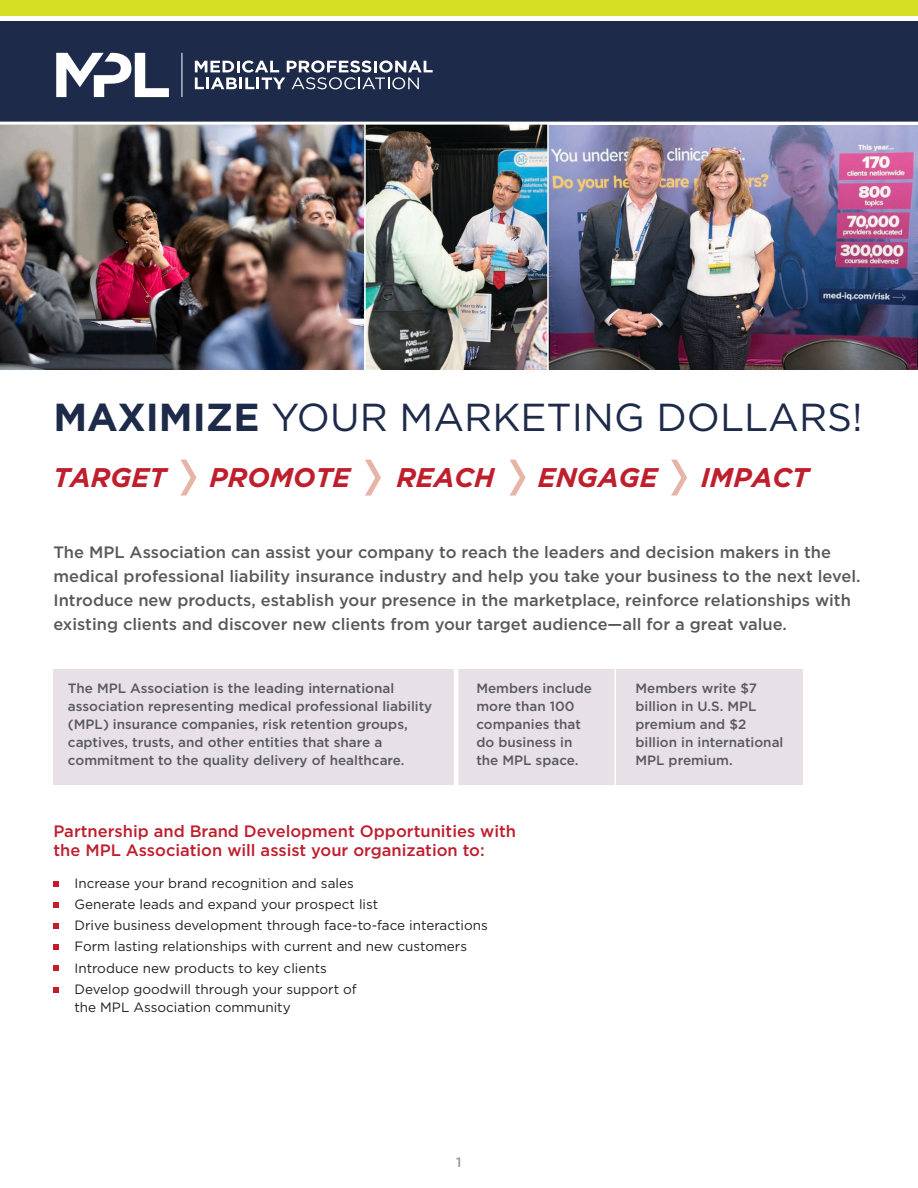
<style>
.page{position:relative;width:918px;height:1188px;background:#fff}
.page>*{position:absolute;margin:0;border:0;box-sizing:border-box;transform-origin:0 0}
.t1{font:39px "Gotham";color:#1e2a4a}
.t2{font:italic 700 27px "Gotham";color:#bf1e2d}
.t3{font:500 16.5px/24px "Gotham";color:#58595b}
.t4{font:500 16.5px/19.5px "Gotham";color:#bf1e2d}
.t5{font:500 13.5px/18px "Gotham";color:#58595b}
.t6{font:13.5px/21.3px "Gotham";color:#231f20}
.t7{font:500 13.5px "Gotham";color:#949698}
.s1{font-weight:700}
</style>
<div class="page">
<img style="left:0;top:125px;width:918px;height:245px">
<div style="left:53px;top:669px;width:750px;height:115px;background:#e7e1e7"></div>
<svg style="left:53px;top:881px;width:6px;height:5px"></svg>
<svg style="left:53px;top:902px;width:6px;height:5px"></svg>
<svg style="left:53px;top:923px;width:6px;height:6px"></svg>
<svg style="left:53px;top:945px;width:6px;height:5px"></svg>
<svg style="left:53px;top:966px;width:6px;height:5px"></svg>
<svg style="left:53px;top:987px;width:6px;height:5px"></svg>
<svg style="left:180px;top:460px;width:16px;height:36px"></svg>
<svg style="left:365px;top:460px;width:16px;height:36px"></svg>
<svg style="left:510px;top:460px;width:16px;height:36px"></svg>
<svg style="left:671px;top:460px;width:16px;height:36px"></svg>
<div style="left:0;top:0;width:918px;height:16px;background:#d7df23"></div>
<hr style="left:454px;top:662px;width:4px;height:128px;background:#fff">
<hr style="left:614px;top:662px;width:2px;height:128px;background:#fff">
<div style="left:0;top:22px;width:918px;height:102px;background:#1e2a4a"></div>
<svg style="left:195px;top:61px;width:238px;height:28px"></svg>
<svg style="left:56px;top:52px;width:113px;height:45px"></svg>
<hr style="left:182px;top:53px;width:1px;height:44px;background:#fff">
<hr style="left:0;top:122px;width:918px;height:3px;background:#fff">
<hr style="left:364px;top:123px;width:2px;height:250px;background:#fff">
<hr style="left:547px;top:123px;width:2px;height:249px;background:#fff">
<h1 class="t1" style="left:53px;top:393px;width:811px"><span class="s1">MAXIMIZE</span> YOUR MARKETING DOLLARS!</h1>
<h2 class="t2" style="left:53px;top:460px;width:114px">TARGET</h2>
<h2 class="t2" style="left:209px;top:460px;width:143px">PROMOTE</h2>
<h2 class="t2" style="left:396px;top:460px;width:100px">REACH</h2>
<h2 class="t2" style="left:538px;top:460px;width:121px">ENGAGE</h2>
<h2 class="t2" style="left:701px;top:460px;width:109px">IMPACT</h2>
<p class="t3" style="left:53px;top:539px;width:809px">The MPL Association can assist your company to reach the leaders and decision makers in the medical professional liability insurance industry and help you take your business to the next level.<br>Introduce new products, establish your presence in the marketplace, reinforce relationships with existing clients and discover new clients from your target audience—all for a great value.</p>
<p class="t5" style="left:68px;top:679px;width:366px">The MPL Association is the leading international association representing medical professional liability (MPL) insurance companies, risk retention groups, captives, trusts, and other entities that share a commitment to the quality delivery of healthcare.</p>
<p class="t5" style="left:476px;top:679px;width:117px">Members include more than 100 companies that do business in the MPL space.</p>
<p class="t5" style="left:635px;top:679px;width:149px">Members write $7 billion in U.S. MPL premium and $2 billion in international<br>MPL premium.</p>
<p class="t4" style="left:53px;top:821px;width:464px">Partnership and Brand Development Opportunities with the MPL Association will assist your organization to:</p>
<p class="t6" style="left:74px;top:872px;width:415px">Increase your brand recognition and sales<br>Generate leads and expand your prospect list<br>Drive business development through face-to-face interactions Form lasting relationships with current and new customers Introduce new products to key clients<br>Develop goodwill through your support of</p>
<p class="t6" style="left:74px;top:996px;width:218px">the MPL Association community</p>
<p class="t7" style="left:456px;top:1153px;width:7px">1</p>
</div>
